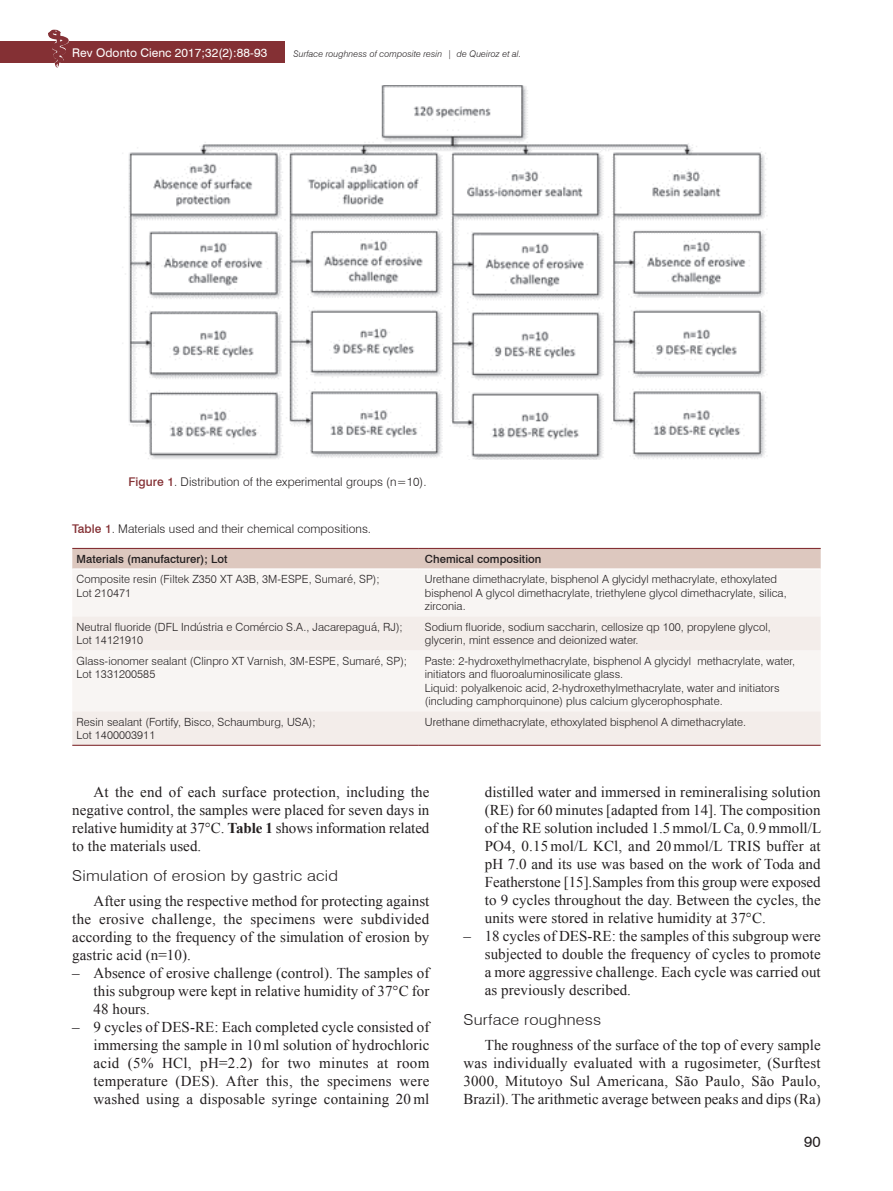
<style>
.page{position:relative;width:893px;height:1191px;background:#fff}
.page>*{position:absolute;margin:0;border:0;box-sizing:border-box;transform-origin:0 0}
.t1{font:15px/18px "Times New Roman";letter-spacing:.005em;color:#231f20;text-align:justify}
.t2{font:300 15px "Swiss 721 BT";letter-spacing:.015em;color:#231f20;scale:1.1 1}
.t3{font:15px "Swiss 721 BT";color:#231f20}
.t4{font:300 12px "Swiss 721 BT";letter-spacing:.005em;color:#231f20}
.t5{font:12px "Swiss 721 BT";letter-spacing:.005em;color:#fff}
.t6{font:300 11.25px/13.5px "Swiss 721 BT";letter-spacing:.005em;color:#231f20}
.t7{font:500 11.25px "Swiss 721 BT";letter-spacing:.005em;color:#231f20}
.t8{font:italic 300 9px "Swiss 721 BT";letter-spacing:.01em;color:#231f20}
.s1{font-weight:500;color:#843034}
.s2{font-weight:700}
</style>
<div class="page">
<div style="left:0;top:41px;width:285px;height:22px;background:#843034"></div>
<img style="left:48px;top:30px;width:21px;height:37px">
<img style="left:122px;top:85px;width:645px;height:375px">
<div style="left:72px;top:549px;width:749px;height:19px;background:#ddc8bf"></div>
<div style="left:73px;top:570px;width:747px;height:46px;background:#f8f5f3"></div>
<svg style="left:72px;top:616px;width:749px;height:128px;fill:#f3edea"></svg>
<hr style="left:72px;top:548px;width:347px;height:1px;background:#843034">
<hr style="left:419px;top:548px;width:402px;height:1px;background:#843034">
<hr style="left:72px;top:744px;width:347px;height:2px;background:#843034">
<hr style="left:419px;top:744px;width:402px;height:2px;background:#843034">
<p class="t5" style="left:72px;top:45px;width:196px">Rev Odonto Cienc 2017;32(2):88-93</p>
<p class="t8" style="left:293px;top:48px;width:229px">Surface roughness of composite resin | de Queiroz et al.</p>
<p class="t4" style="left:128px;top:474px;width:300px"><span class="s1">Figure 1</span>. Distribution of the experimental groups (n=10).</p>
<p class="t4" style="left:72px;top:522px;width:300px"><span class="s1">Table 1</span>. Materials used and their chemical compositions.</p>
<p class="t7" style="left:77px;top:552px;width:153px">Materials (manufacturer); Lot</p>
<p class="t7" style="left:425px;top:552px;width:118px">Chemical composition</p>
<p class="t6" style="left:77px;top:572px;width:305px">Composite resin (Filtek Z350 XT A3B, 3M-ESPE, Sumaré, SP);<br>Lot 210471</p>
<p class="t6" style="left:425px;top:572px;width:363px">Urethane dimethacrylate, bisphenol A glycidyl methacrylate, ethoxylated bisphenol A glycol dimethacrylate, triethylene glycol dimethacrylate, silica, zirconia.</p>
<p class="t6" style="left:77px;top:620px;width:328px">Neutral fluoride (DFL Indústria e Comércio S.A., Jacarepaguá, RJ);<br>Lot 14121910</p>
<p class="t6" style="left:425px;top:620px;width:347px">Sodium fluoride, sodium saccharin, cellosize qp 100, propylene glycol, glycerin, mint essence and deionized water.</p>
<p class="t6" style="left:77px;top:654px;width:332px">Glass-ionomer sealant (Clinpro XT Varnish, 3M-ESPE, Sumaré, SP);<br>Lot 1331200585</p>
<p class="t6" style="left:425px;top:654px;width:372px">Paste: 2-hydroxethylmethacrylate, bisphenol A glycidyl methacrylate, water, initiators and fluoroaluminosilicate glass.<br>Liquid: polyalkenoic acid, 2-hydroxethylmethacrylate, water and initiators (including camphorquinone) plus calcium glycerophosphate.</p>
<p class="t6" style="left:77px;top:715px;width:241px">Resin sealant (Fortify, Bisco, Schaumburg, USA);<br>Lot 1400003911</p>
<p class="t6" style="left:425px;top:715px;width:323px">Urethane dimethacrylate, ethoxylated bisphenol A dimethacrylate.</p>
<p class="t1" style="left:72px;top:783px;width:359px;text-indent:21px">At the end of each surface protection, including the negative control, the samples were placed for seven days in relative humidity at 37°C. <span class="s2">Table 1</span> shows information related to the materials used.</p>
<p class="t2" style="left:72px;top:866px;width:243px">Simulation of erosion by gastric acid</p>
<p class="t1" style="left:72px;top:891px;width:359px;text-indent:21px">After using the respective method for protecting against the erosive challenge, the specimens were subdivided according to the frequency of the simulation of erosion by gastric acid (n=10).</p>
<p class="t1" style="left:94px;top:963px;width:337px;text-indent:-21px">– Absence of erosive challenge (control). The samples of this subgroup were kept in relative humidity of 37°C for 48 hours.</p>
<p class="t1" style="left:94px;top:1017px;width:337px;text-indent:-21px">– 9 cycles of DES-RE: Each completed cycle consisted of immersing the sample in 10ml solution of hydrochloric acid (5% HCl, pH=2.2) for two minutes at room temperature (DES). After this, the specimens were washed using a disposable syringe containing 20ml</p>
<p class="t1" style="left:485px;top:783px;width:338px">distilled water and immersed in remineralising solution (RE) for 60 minutes [adapted from 14]. The composition of the RE solution included 1.5mmol/L Ca, 0.9mmoll/L PO4, 0.15mol/L KCl, and 20mmol/L TRIS buffer at pH 7.0 and its use was based on the work of Toda and Featherstone [15].Samples from this group were exposed to 9 cycles throughout the day. Between the cycles, the units were stored in relative humidity at 37°C.</p>
<p class="t1" style="left:485px;top:927px;width:338px;text-indent:-21px">– 18 cycles of DES-RE: the samples of this subgroup were subjected to double the frequency of cycles to promote a more aggressive challenge. Each cycle was carried out as previously described.</p>
<p class="t2" style="left:463px;top:1010px;width:127px">Surface roughness</p>
<p class="t1" style="left:463px;top:1035px;width:359px;text-indent:21px">The roughness of the surface of the top of every sample was individually evaluated with a rugosimeter, (Surftest 3000, Mitutoyo Sul Americana, São Paulo, São Paulo, Brazil). The arithmetic average between peaks and dips (Ra)</p>
<p class="t3" style="left:804px;top:1132px;width:18px">90</p>
</div>
